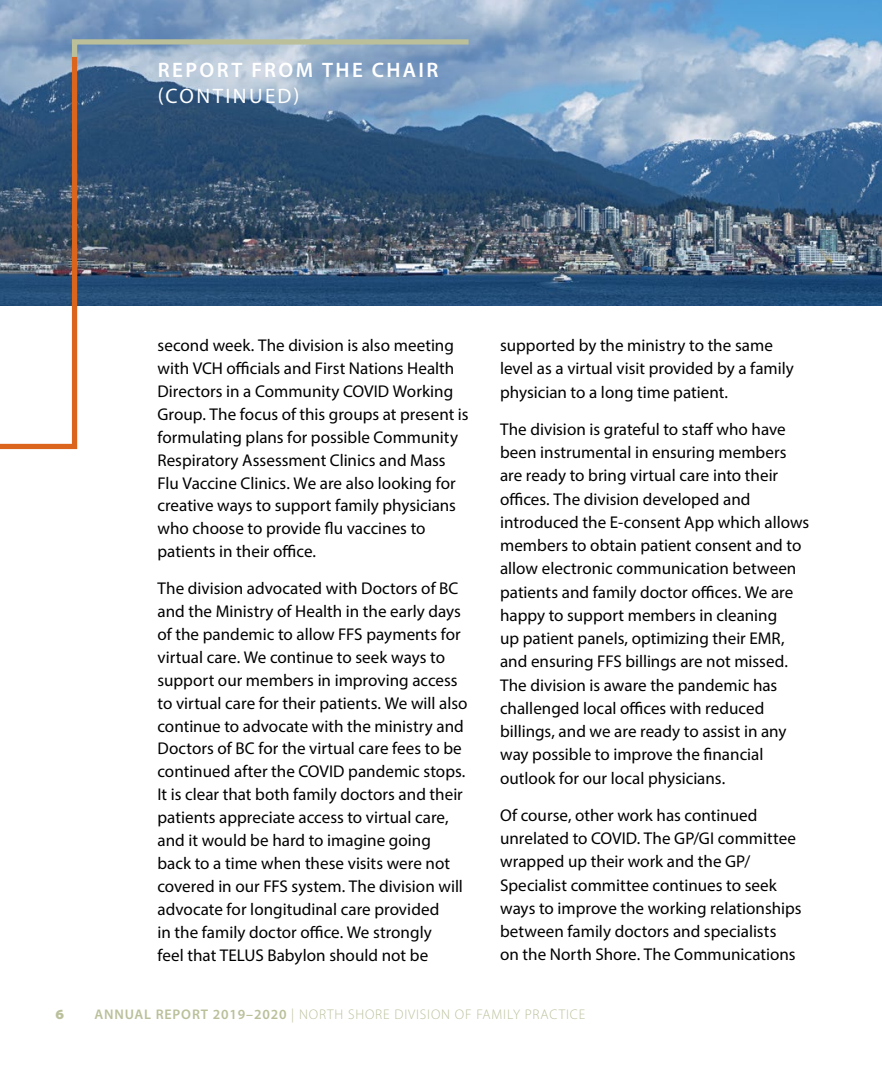
<style>
.page{position:relative;width:882px;height:1071px;background:#fff}
.page>*{position:absolute;margin:0;border:0;box-sizing:border-box;transform-origin:0 0}
.t1{font:600 21px "Myriad Pro";letter-spacing:.115em;color:#fff}
.t2{font:21px "Myriad Pro";letter-spacing:.115em;color:#fff}
.t3{font:17.15px/22.9px "Myriad Pro";color:#000}
.t4{font:300 14px "Myriad Pro";letter-spacing:.06em;color:#bbc09b}
.t5{font:900 semi-expanded 14px "Myriad Pro";color:#bbc09b}
.s1{font-weight:600}
</style>
<div class="page">
<img style="left:0;top:0;width:882px;height:306px">
<svg style="left:0;top:37px;width:474px;height:413px"></svg>
<p class="t1" style="left:158px;top:57px;width:282px">REPORT FROM THE CHAIR</p>
<p class="t2" style="left:158px;top:83px;width:143px">(CONTINUED)</p>
<p class="t3" style="left:158px;top:334px;width:313px">second week. The division is also meeting with VCH officials and First Nations Health Directors in a Community COVID Working Group. The focus of this groups at present is formulating plans for possible Community Respiratory Assessment Clinics and Mass Flu Vaccine Clinics. We are also looking for creative ways to support family physicians who choose to provide flu vaccines to patients in their office.</p>
<p class="t3" style="left:158px;top:577px;width:312px">The division advocated with Doctors of BC and the Ministry of Health in the early days of the pandemic to allow FFS payments for virtual care. We continue to seek ways to support our members in improving access to virtual care for their patients. We will also continue to advocate with the ministry and Doctors of BC for the virtual care fees to be continued after the COVID pandemic stops.<br>It is clear that both family doctors and their patients appreciate access to virtual care, and it would be hard to imagine going back to a time when these visits were not covered in our FFS system. The division will advocate for longitudinal care provided<br>in the family doctor office. We strongly<br>feel that TELUS Babylon should not be</p>
<p class="t3" style="left:500px;top:333px;width:295px">supported by the ministry to the same level as a virtual visit provided by a family physician to a long time patient.</p>
<p class="t3" style="left:500px;top:417px;width:311px">The division is grateful to staff who have been instrumental in ensuring members are ready to bring virtual care into their offices. The division developed and introduced the E-consent App which allows members to obtain patient consent and to allow electronic communication between patients and family doctor offices. We are happy to support members in cleaning<br>up patient panels, optimizing their EMR, and ensuring FFS billings are not missed.<br>The division is aware the pandemic has challenged local offices with reduced billings, and we are ready to assist in any way possible to improve the financial outlook for our local physicians.</p>
<p class="t3" style="left:500px;top:803px;width:303px">Of course, other work has continued unrelated to COVID. The GP/GI committee wrapped up their work and the GP/ Specialist committee continues to seek ways to improve the working relationships between family doctors and specialists<br>on the North Shore. The Communications</p>
<p class="t5" style="left:55px;top:1004px;width:10px">6</p>
<p class="t4" style="left:94px;top:1005px;width:492px"><span class="s1">ANNUAL REPORT 2019–2020</span> | NORTH SHORE DIVISION OF FAMILY PRACTICE</p>
</div>
